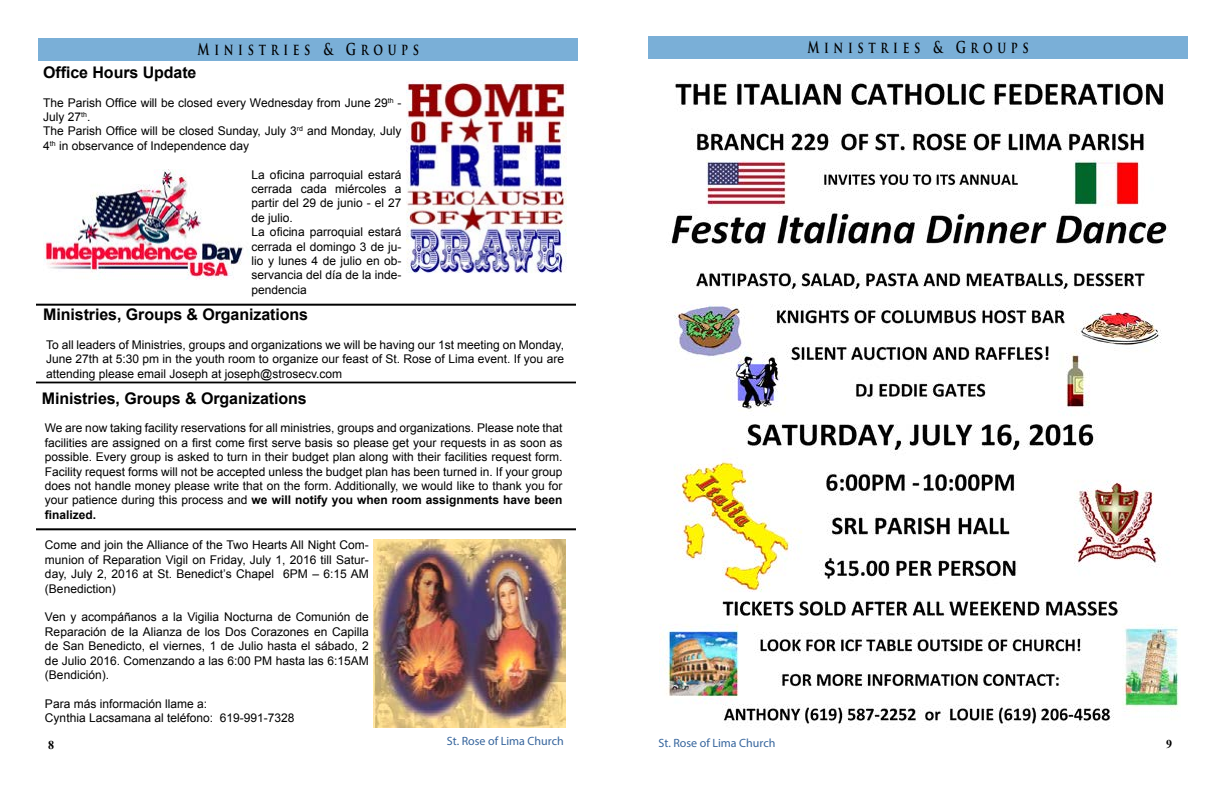
<style>
.page{position:relative;width:1224px;height:792px;background:#fff}
.page>*{position:absolute;margin:0;border:0;box-sizing:border-box;transform-origin:0 0}
.t1{font:700 16px "Arial";letter-spacing:-.005em;color:#000}
.t2{font:700 16px "Trajan Pro";letter-spacing:.4em;color:#000;scale:.73 1}
.t3{font:12px/14.4px "Arial";color:#000;text-align:justify}
.t4{font:12px "Myriad Pro";color:#36659d}
.t5{font:700 12px "Times New Roman";color:#000}
.s1{font-weight:700}
</style>
<div class="page">
<div style="left:648px;top:36px;width:540px;height:23px;background:#7aafd7"></div>
<hr style="left:36px;top:304px;width:540px;height:2px;background:#000">
<hr style="left:36px;top:528px;width:540px;height:2px;background:#000">
<hr style="left:36px;top:382px;width:540px;height:1px;background:#000">
<div style="left:38px;top:38px;width:540px;height:22px;background:#7aafd7"></div>
<img style="left:373px;top:539px;width:192px;height:189px">
<img style="left:406px;top:81px;width:160px;height:192px">
<img style="left:43px;top:170px;width:201px;height:109px">
<img style="left:659px;top:80px;width:520px;height:648px">
<h1 class="t2" style="left:198px;top:39px;width:305px">Ministries &amp; Groups</h1>
<h1 class="t2" style="left:807px;top:38px;width:305px">Ministries &amp; Groups</h1>
<h1 class="t1" style="left:43px;top:62px;width:155px">Office Hours Update</h1>
<p class="t3" style="left:43px;top:95px;width:360px;text-align:left">The Parish Office will be closed every Wednesday from June 29<sup>th</sup> - July 27<sup>th</sup>.<br>The Parish Office will be closed Sunday, July 3<sup>rd</sup> and Monday, July 4<sup>th</sup> in observance of Independence day</p>
<p class="t3" style="left:252px;top:167px;width:152px;text-align:left">La oficina parroquial estará cerrada cada miércoles a partir del 29 de junio - el 27 de julio.<br>La oficina parroquial estará cerrada el domingo 3 de ju&shy;lio y lunes 4 de julio en ob&shy;servancia del día de la inde&shy;pendencia</p>
<h1 class="t1" style="left:43px;top:304px;width:266px">Ministries, Groups &amp; Organizations</h1>
<p class="t3" style="left:46px;top:338px;width:519px">To all leaders of Ministries, groups and organizations we will be having our 1st meeting on Monday, June 27th at 5:30 pm in the youth room to organize our feast of St. Rose of Lima event. If you are attending please email Joseph at joseph@strosecv.com</p>
<h1 class="t1" style="left:42px;top:387px;width:266px">Ministries, Groups &amp; Organizations</h1>
<p class="t3" style="left:45px;top:421px;width:519px">We are now taking facility reservations for all ministries, groups and organizations. Please note that facilities are assigned on a first come first serve basis so please get your requests in as soon as possible. Every group is asked to turn in their budget plan along with their facilities request form.<br>Facility request forms will not be accepted unless the budget plan has been turned in. If your group does not handle money please write that on the form. Additionally, we would like to thank you for your patience during this process and <span class="s1">we will notify you when room assignments have been finalized.</span></p>
<p class="t3" style="left:45px;top:538px;width:325px">Come and join the Alliance of the Two Hearts All Night Com&shy;munion of Reparation Vigil on Friday, July 1, 2016 till Satur&shy;day, July 2, 2016 at St. Benedict’s Chapel 6PM – 6:15 AM (Benediction)</p>
<p class="t3" style="left:45px;top:610px;width:325px">Ven y acompáñanos a la Vigilia Nocturna de Comunión de Reparación de la Alianza de los Dos Corazones en Capilla de San Benedicto, el viernes, 1 de Julio hasta el sábado, 2 de Julio 2016. Comenzando a las 6:00 PM hasta las 6:15AM (Bendición).</p>
<p class="t3" style="left:45px;top:697px;width:251px">Para más información llame a:<br>Cynthia Lacsamana al teléfono: 619-991-7328</p>
<p class="t5" style="left:48px;top:737px;width:7px">8</p>
<p class="t4" style="left:447px;top:734px;width:118px">St. Rose of Lima Church</p>
<p class="t4" style="left:659px;top:735px;width:118px">St. Rose of Lima Church</p>
<p class="t5" style="left:1166px;top:735px;width:7px">9</p>
</div>
